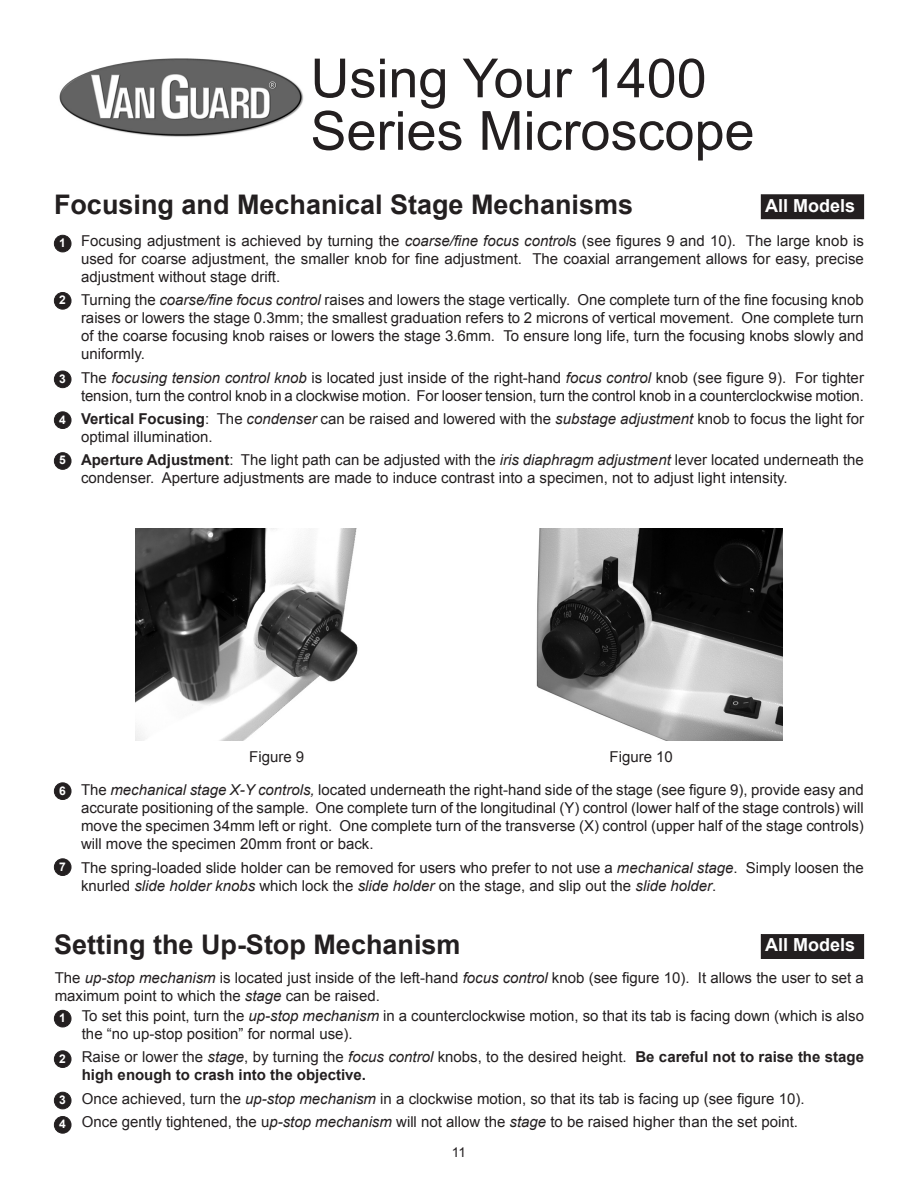
<style>
.page{position:relative;width:918px;height:1188px;background:#fff}
.page>*{position:absolute;margin:0;border:0;box-sizing:border-box;transform-origin:0 0}
.Page_Headline{font:54px/52.5px "Arial";color:#231f20}
.Headline{font:700 27px "Arial";color:#231f20}
.t1{font:700 18px "Arial";color:#fff}
.Body_text{font:15px/18px "Arial";color:#231f20}
.t2{font:700 15px/18px "Arial";color:#231f20}
.t3{font:13.5px "Arial";color:#231f20}
.t4{font:700 12px "Arial";color:#fff}
.s1{font-style:italic}
.s2{font-weight:700}
.s3{font-weight:400}
.s4{font-weight:400;font-style:italic}
</style>
<div class="page">
<div style="left:54px;top:292px;width:17px;height:17px;background:#231f20;border-radius:50%"></div>
<div style="left:54px;top:292px;width:17px;height:18px;border:1px solid #231f20;border-radius:50%"></div>
<div style="left:54px;top:371px;width:17px;height:17px;background:#231f20;border-radius:50%"></div>
<div style="left:54px;top:371px;width:17px;height:17px;border:1px solid #231f20;border-radius:50%"></div>
<div style="left:54px;top:412px;width:17px;height:17px;background:#231f20;border-radius:50%"></div>
<div style="left:54px;top:411px;width:17px;height:18px;border:1px solid #231f20;border-radius:50%"></div>
<div style="left:54px;top:453px;width:17px;height:16px;background:#231f20;border-radius:50%"></div>
<div style="left:54px;top:452px;width:17px;height:18px;border:1px solid #231f20;border-radius:50%"></div>
<div style="left:54px;top:783px;width:17px;height:17px;background:#231f20;border-radius:50%"></div>
<div style="left:54px;top:782px;width:17px;height:18px;border:1px solid #231f20;border-radius:50%"></div>
<div style="left:54px;top:859px;width:17px;height:16px;background:#231f20;border-radius:50%"></div>
<div style="left:54px;top:858px;width:17px;height:18px;border:1px solid #231f20;border-radius:50%"></div>
<div style="left:761px;top:195px;width:103px;height:24px;background:#231f20"></div>
<div style="left:761px;top:194px;width:103px;height:25px;border:1px solid #231f20"></div>
<div style="left:761px;top:935px;width:103px;height:23px;background:#231f20"></div>
<div style="left:761px;top:934px;width:103px;height:25px;border:1px solid #231f20"></div>
<img style="left:135px;top:528px;width:223px;height:213px">
<img style="left:536px;top:528px;width:247px;height:213px">
<div style="left:54px;top:1051px;width:17px;height:16px;background:#231f20;border-radius:50%"></div>
<div style="left:54px;top:1050px;width:17px;height:18px;border:1px solid #231f20;border-radius:50%"></div>
<div style="left:54px;top:1092px;width:17px;height:17px;background:#231f20;border-radius:50%"></div>
<div style="left:54px;top:1092px;width:17px;height:17px;border:1px solid #231f20;border-radius:50%"></div>
<div style="left:54px;top:1117px;width:17px;height:16px;background:#231f20;border-radius:50%"></div>
<div style="left:54px;top:1116px;width:17px;height:18px;border:1px solid #231f20;border-radius:50%"></div>
<div style="left:54px;top:1010px;width:17px;height:17px;background:#231f20;border-radius:50%"></div>
<div style="left:54px;top:1010px;width:17px;height:17px;border:1px solid #231f20;border-radius:50%"></div>
<div style="left:54px;top:235px;width:17px;height:17px;background:#231f20;border-radius:50%"></div>
<div style="left:54px;top:235px;width:17px;height:17px;border:1px solid #231f20;border-radius:50%"></div>
<img style="left:59px;top:58px;width:245px;height:79px">
<p class="Page_Headline" style="left:310px;top:53px;width:446px">Using Your 1400<br>Series Microscope</p>
<p class="Headline" style="left:54px;top:187px;width:581px">Focusing and Mechanical Stage Mechanisms</p>
<p class="t1" style="left:765px;top:193px;width:92px">All Models</p>
<p class="t4" style="left:59px;top:235px;width:8px">1</p>
<p class="t4" style="left:59px;top:292px;width:8px">2</p>
<p class="t4" style="left:59px;top:371px;width:8px">3</p>
<p class="t4" style="left:59px;top:411px;width:8px">4</p>
<p class="t4" style="left:59px;top:452px;width:8px">5</p>
<p class="Body_text" style="left:81px;top:232px;width:784px;text-align:justify">Focusing adjustment is achieved by turning the <span class="s1">coarse/fine focus control</span>s (see figures 9 and 10). The large knob is used for coarse adjustment, the smaller knob for fine adjustment. The coaxial arrangement allows for easy, precise adjustment without stage drift.</p>
<p class="Body_text" style="left:81px;top:291px;width:784px;text-align:justify">Turning the <span class="s1">coarse/fine focus control</span> raises and lowers the stage vertically. One complete turn of the fine focusing knob raises or lowers the stage 0.3mm; the smallest graduation refers to 2 microns of vertical movement. One complete turn of the coarse focusing knob raises or lowers the stage 3.6mm. To ensure long life, turn the focusing knobs slowly and uniformly.</p>
<p class="Body_text" style="left:81px;top:369px;width:784px">The <span class="s1">focusing tension control knob</span> is located just inside of the right-hand <span class="s1">focus control</span> knob (see figure 9). For tighter tension, turn the control knob in a clockwise motion. For looser tension, turn the control knob in a counterclockwise motion.</p>
<p class="Body_text" style="left:81px;top:410px;width:785px"><span class="s2">Vertical Focusing</span>: The <span class="s1">condenser</span> can be raised and lowered with the <span class="s1">substage adjustment</span> knob to focus the light for optimal illumination.</p>
<p class="Body_text" style="left:81px;top:451px;width:785px"><span class="s2">Aperture Adjustment</span>: The light path can be adjusted with the <span class="s1">iris diaphragm adjustment</span> lever located underneath the condenser. Aperture adjustments are made to induce contrast into a specimen, not to adjust light intensity.</p>
<p class="t4" style="left:59px;top:782px;width:8px">6</p>
<p class="t4" style="left:59px;top:858px;width:8px">7</p>
<p class="Body_text" style="left:249px;top:748px;width:57px">Figure 9</p>
<p class="Body_text" style="left:610px;top:748px;width:65px">Figure 10</p>
<p class="Body_text" style="left:81px;top:781px;width:784px;text-align:justify">The <span class="s1">mechanical stage X-Y controls,</span> located underneath the right-hand side of the stage (see figure 9), provide easy and accurate positioning of the sample. One complete turn of the longitudinal (Y) control (lower half of the stage controls) will move the specimen 34mm left or right. One complete turn of the transverse (X) control (upper half of the stage controls) will move the specimen 20mm front or back.</p>
<p class="Body_text" style="left:81px;top:858px;width:784px">The spring-loaded slide holder can be removed for users who prefer to not use a <span class="s1">mechanical stage</span>. Simply loosen the knurled <span class="s1">slide holder knobs</span> which lock the <span class="s1">slide holder</span> on the stage, and slip out the <span class="s1">slide holder</span>.</p>
<p class="Headline" style="left:54px;top:926px;width:408px">Setting the Up-Stop Mechanism</p>
<p class="t1" style="left:765px;top:933px;width:92px">All Models</p>
<p class="Body_text" style="left:55px;top:969px;width:811px">The <span class="s1">up-stop mechanism</span> is located just inside of the left-hand <span class="s1">focus control</span> knob (see figure 10). It allows the user to set a maximum point to which the <span class="s1">stage</span> can be raised.</p>
<p class="t4" style="left:59px;top:1010px;width:8px">1</p>
<p class="t4" style="left:59px;top:1050px;width:8px">2</p>
<p class="t4" style="left:59px;top:1092px;width:8px">3</p>
<p class="t4" style="left:59px;top:1116px;width:8px">4</p>
<p class="Body_text" style="left:82px;top:1007px;width:784px">To set this point, turn the <span class="s1">up-stop mechanism</span> in a counterclockwise motion, so that its tab is facing down (which is also the “no up-stop position” for normal use).</p>
<p class="t2" style="left:82px;top:1048px;width:784px"><span class="s3">Raise or lower the</span> <span class="s4">stage</span><span class="s3">, by turning the</span> <span class="s4">focus control</span> <span class="s3">knobs, to the desired height.</span> Be careful not to raise the stage high enough to crash into the objective.</p>
<p class="Body_text" style="left:82px;top:1089px;width:724px">Once achieved, turn the <span class="s1">up-stop mechanism</span> in a clockwise motion, so that its tab is facing up (see figure 10).</p>
<p class="Body_text" style="left:82px;top:1113px;width:718px">Once gently tightened, the u<span class="s1">p-stop mechanism</span> will not allow the <span class="s1">stage</span> to be raised higher than the set point.</p>
<p class="t3" style="left:452px;top:1144px;width:16px">11</p>
</div>
